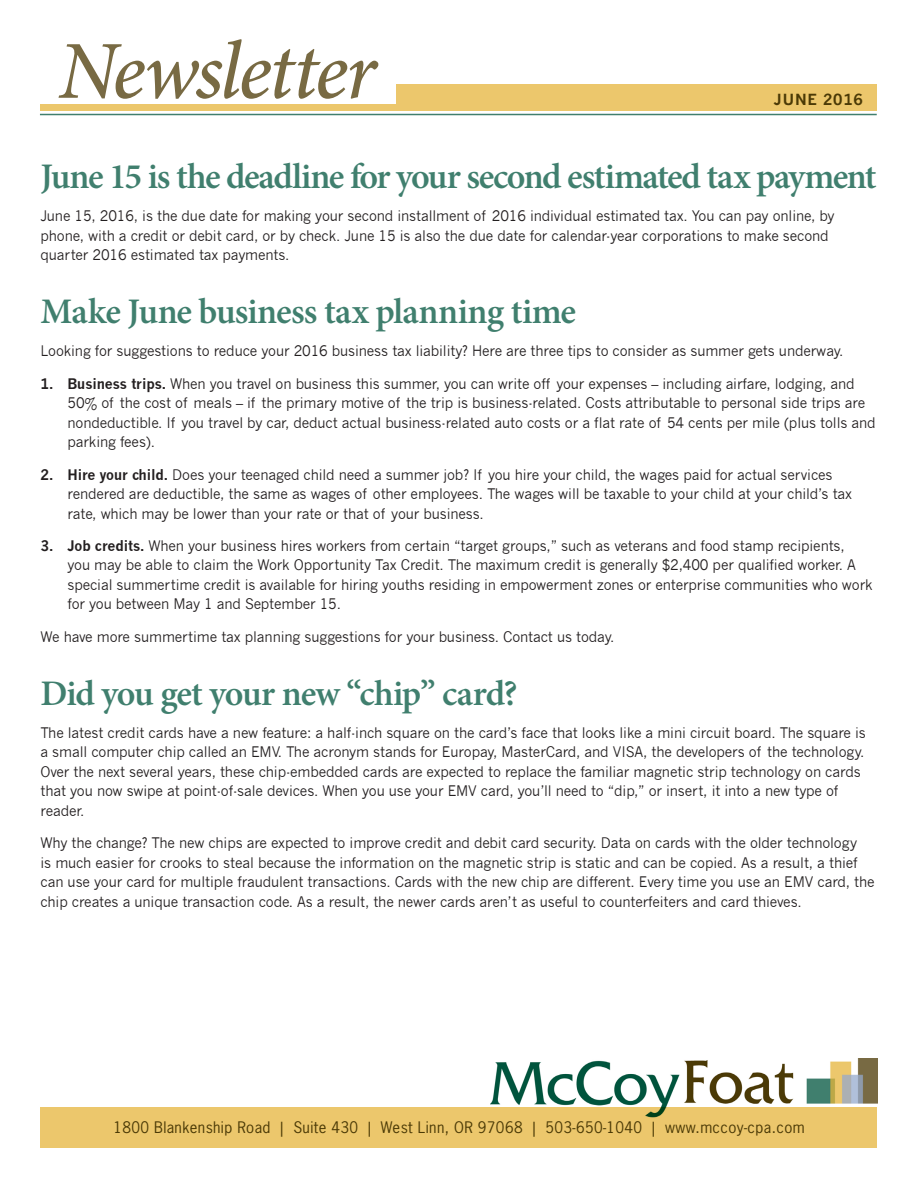
<style>
.page{position:relative;width:918px;height:1188px;background:#fff}
.page>*{position:absolute;margin:0;border:0;box-sizing:border-box;transform-origin:0 0}
.t1{font:italic 500 82.5px "Minion Pro";letter-spacing:-.035em;color:#786a43}
.heads{font:600 36px "Minion Pro";letter-spacing:-.035em;color:#407f6e}
.t2{font:15px "News Gothic Std";letter-spacing:.025em;color:#4b3a06}
.t3{font:700 15px "News Gothic";letter-spacing:.05em;color:#4b3a06}
.regular_text{font:14.25px/19.5px "News Gothic";letter-spacing:-.01em;color:#231f20}
.s1{font-weight:700}
</style>
<div class="page">
<div style="left:40px;top:1107px;width:838px;height:41px;background:#ecc76c"></div>
<img style="left:491px;top:1058px;width:387px;height:62px">
<div style="left:396px;top:84px;width:481px;height:25px;background:#ecc76c"></div>
<div style="left:40px;top:104px;width:837px;height:7px;background:#ecc76c"></div>
<hr style="left:40px;top:114px;width:837px;height:1px;background:#407f6e">
<p class="t1" style="left:58px;top:15px;width:319px">Newsletter</p>
<p class="t3" style="left:774px;top:91px;width:90px">JUNE 2016</p>
<p class="heads" style="left:40px;top:152px;width:838px">June 15 is the deadline for your second estimated tax payment</p>
<p class="regular_text" style="left:40px;top:206px;width:796px">June 15, 2016, is the due date for making your second installment of 2016 individual estimated tax. You can pay online, by phone, with a credit or debit card, or by check. June 15 is also the due date for calendar-year corporations to make second quarter 2016 estimated tax payments.</p>
<p class="heads" style="left:40px;top:287px;width:537px">Make June business tax planning time</p>
<p class="regular_text" style="left:40px;top:341px;width:805px">Looking for suggestions to reduce your 2016 business tax liability? Here are three tips to consider as summer gets underway.</p>
<p class="regular_text" style="left:68px;top:374px;width:810px;text-indent:-27px"><span class="s1">1. Business trips.</span> When you travel on business this summer, you can write off your expenses – including airfare, lodging, and 50% of the cost of meals – if the primary motive of the trip is business-related. Costs attributable to personal side trips are nondeductible. If you travel by car, deduct actual business-related auto costs or a flat rate of 54 cents per mile (plus tolls and parking fees).</p>
<p class="regular_text" style="left:68px;top:465px;width:786px;text-indent:-27px"><span class="s1">2. Hire your child.</span> Does your teenaged child need a summer job? If you hire your child, the wages paid for actual services rendered are deductible, the same as wages of other employees. The wages will be taxable to your child at your child’s tax rate, which may be lower than your rate or that of your business.</p>
<p class="regular_text" style="left:68px;top:536px;width:807px;text-indent:-27px"><span class="s1">3. Job credits.</span> When your business hires workers from certain “target groups,” such as veterans and food stamp recipients,<br>you may be able to claim the Work Opportunity Tax Credit. The maximum credit is generally $2,400 per qualified worker. A special summertime credit is available for hiring youths residing in empowerment zones or enterprise communities who work for you between May 1 and September 15.</p>
<p class="regular_text" style="left:40px;top:627px;width:576px">We have more summertime tax planning suggestions for your business. Contact us today.</p>
<p class="heads" style="left:40px;top:668px;width:479px">Did you get your new “chip” card?</p>
<p class="regular_text" style="left:40px;top:723px;width:827px">The latest credit cards have a new feature: a half-inch square on the card’s face that looks like a mini circuit board. The square is a small computer chip called an EMV. The acronym stands for Europay, MasterCard, and VISA, the developers of the technology.<br>Over the next several years, these chip-embedded cards are expected to replace the familiar magnetic strip technology on cards that you now swipe at point-of-sale devices. When you use your EMV card, you’ll need to “dip,” or insert, it into a new type of reader.</p>
<p class="regular_text" style="left:40px;top:833px;width:836px">Why the change? The new chips are expected to improve credit and debit card security. Data on cards with the older technology<br>is much easier for crooks to steal because the information on the magnetic strip is static and can be copied. As a result, a thief can use your card for multiple fraudulent transactions. Cards with the new chip are different. Every time you use an EMV card, the chip creates a unique transaction code. As a result, the newer cards aren’t as useful to counterfeiters and card thieves.</p>
<p class="t2" style="left:113px;top:1118px;width:693px">1800 Blankenship Road | Suite 430 | West Linn, OR 97068 | 503-650-1040 | www.mccoy-cpa.com</p>
</div>
